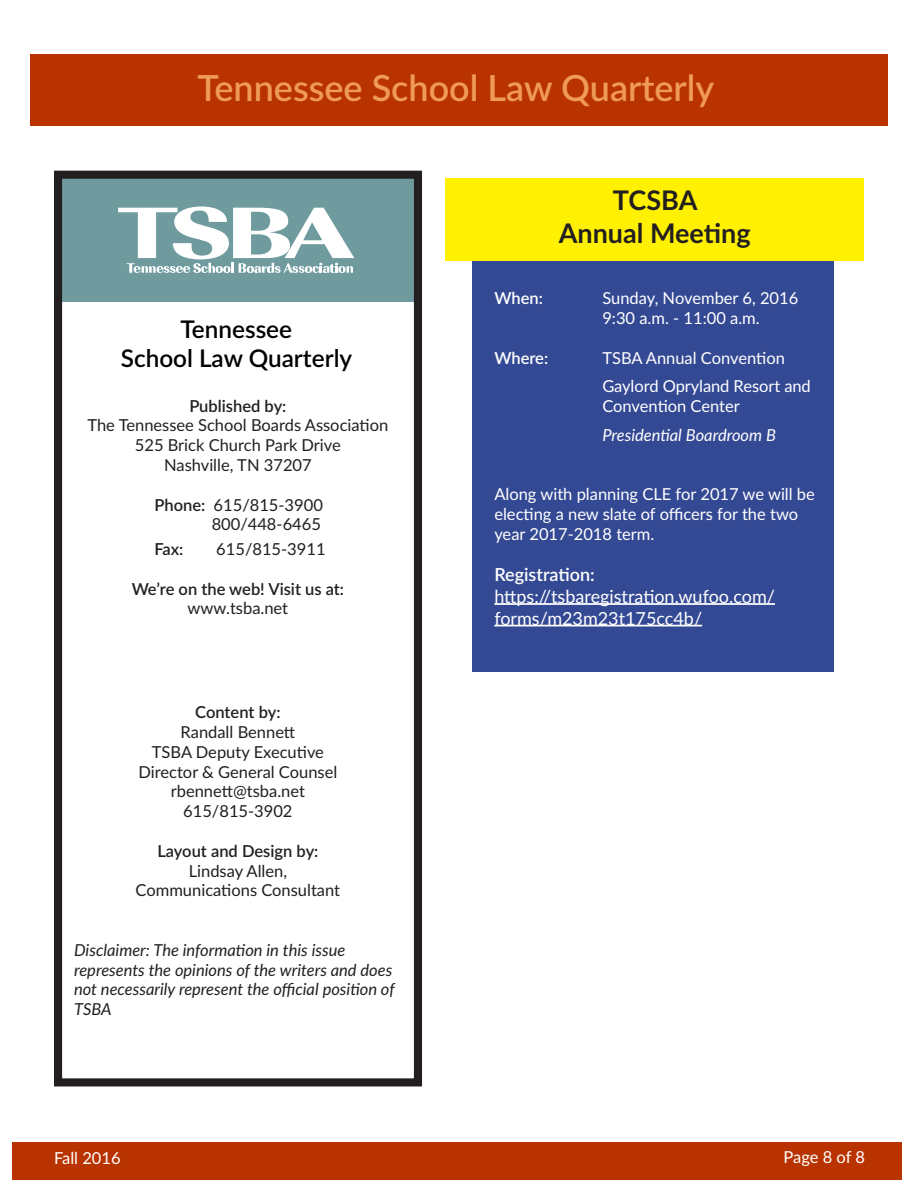
<style>
.page{position:relative;width:918px;height:1188px;background:#fff}
.page>*{position:absolute;margin:0;border:0;box-sizing:border-box;transform-origin:0 0}
.t1{font:600 36px "Lato";color:#ef9a56}
.t2{font:700 27px "Lato";color:#231f20}
.t3{font:600 24.3px "Lato";color:#000}
.t4{font:18px/21.6px "Lato";color:#fff}
.t5{font:600 18px "Lato";color:#fff}
.t6{font:16.5px "Lato";color:#231f20}
.t7{font:16.5px/19.8px "Lato";color:#fff}
.t8{font:italic 16.5px/19.8px "Lato";color:#231f20}
.t9{font:600 16.5px "Lato";color:#231f20}
.t10{font:italic 16.5px "Lato";color:#fff}
.t11{font:600 16.5px "Lato";color:#fff}
.s1{font-weight:600}
</style>
<div class="page">
<div style="left:12px;top:1142px;width:890px;height:38px;background:#b93300"></div>
<div style="left:30px;top:54px;width:858px;height:72px;background:#b93300"></div>
<div style="left:472px;top:261px;width:362px;height:410px;background:#344994"></div>
<div style="left:60px;top:178px;width:362px;height:124px;background:#6f9b9f"></div>
<svg style="left:118px;top:207px;width:236px;height:66px"></svg>
<div style="left:446px;top:178px;width:418px;height:83px;background:#fff101"></div>
<div style="left:54px;top:171px;width:368px;height:915px;border:8px solid #231f20"></div>
<hr style="left:494px;top:603px;width:281px;height:2px;background:#fff">
<hr style="left:494px;top:625px;width:208px;height:1px;background:#fff">
<h1 class="t1" style="left:197px;top:62px;width:519px">Tennessee School Law Quarterly</h1>
<p class="t3" style="left:180px;top:312px;width:113px">Tennessee</p>
<p class="t3" style="left:121px;top:341px;width:233px">School Law Quarterly</p>
<p class="t9" style="left:189px;top:394px;width:99px">Published by:</p>
<p class="t6" style="left:87px;top:414px;width:302px">The Tennessee School Boards Association</p>
<p class="t6" style="left:135px;top:433px;width:208px">525 Brick Church Park Drive</p>
<p class="t6" style="left:164px;top:453px;width:149px">Nashville, TN 37207</p>
<p class="t6" style="left:154px;top:493px;width:170px"><span class="s1">Phone:</span> 615/815-3900</p>
<p class="t6" style="left:212px;top:513px;width:111px">800/448-6465</p>
<p class="t9" style="left:154px;top:537px;width:31px">Fax:</p>
<p class="t6" style="left:216px;top:537px;width:111px">615/815-3911</p>
<p class="t9" style="left:132px;top:577px;width:214px">We’re on the web! Visit us at:</p>
<p class="t6" style="left:188px;top:597px;width:102px">www.tsba.net</p>
<p class="t9" style="left:195px;top:700px;width:87px">Content by:</p>
<p class="t6" style="left:181px;top:720px;width:116px">Randall Bennett</p>
<p class="t6" style="left:152px;top:740px;width:174px">TSBA Deputy Executive</p>
<p class="t6" style="left:138px;top:760px;width:200px">Director &amp; General Counsel</p>
<p class="t6" style="left:171px;top:780px;width:136px">rbennett@tsba.net</p>
<p class="t6" style="left:183px;top:799px;width:111px">615/815-3902</p>
<p class="t9" style="left:157px;top:839px;width:163px">Layout and Design by:</p>
<p class="t6" style="left:189px;top:859px;width:100px">Lindsay Allen,</p>
<p class="t6" style="left:136px;top:879px;width:206px">Communications Consultant</p>
<p class="t8" style="left:74px;top:939px;width:322px">Disclaimer: The information in this issue represents the opinions of the writers and does not necessarily represent the official position of TSBA</p>
<p class="t7" style="left:54px;top:1148px;width:68px">Fall 2016</p>
<p class="t2" style="left:613px;top:181px;width:86px">TCSBA</p>
<p class="t2" style="left:559px;top:213px;width:194px">Annual Meeting</p>
<p class="t11" style="left:494px;top:286px;width:50px">When:</p>
<p class="t7" style="left:602px;top:288px;width:197px">Sunday, November 6, 2016</p>
<p class="t7" style="left:602px;top:307px;width:159px">9:30 a.m. - 11:00 a.m.</p>
<p class="t11" style="left:494px;top:346px;width:55px">Where:</p>
<p class="t7" style="left:602px;top:347px;width:184px">TSBA Annual Convention</p>
<p class="t7" style="left:602px;top:376px;width:210px">Gaylord Opryland Resort and<br>Convention Center</p>
<p class="t10" style="left:602px;top:423px;width:175px">Presidential Boardroom B</p>
<p class="t7" style="left:494px;top:484px;width:322px">Along with planning CLE for 2017 we will be electing a new slate of officers for the two year 2017-2018 term.</p>
<p class="t5" style="left:494px;top:562px;width:102px">Registration:</p>
<p class="t4" style="left:494px;top:585px;width:282px">https://tsbaregistration.wufoo.com/ forms/m23m23t175cc4b/</p>
<p class="t7" style="left:784px;top:1146px;width:83px">Page 8 of 8</p>
</div>
